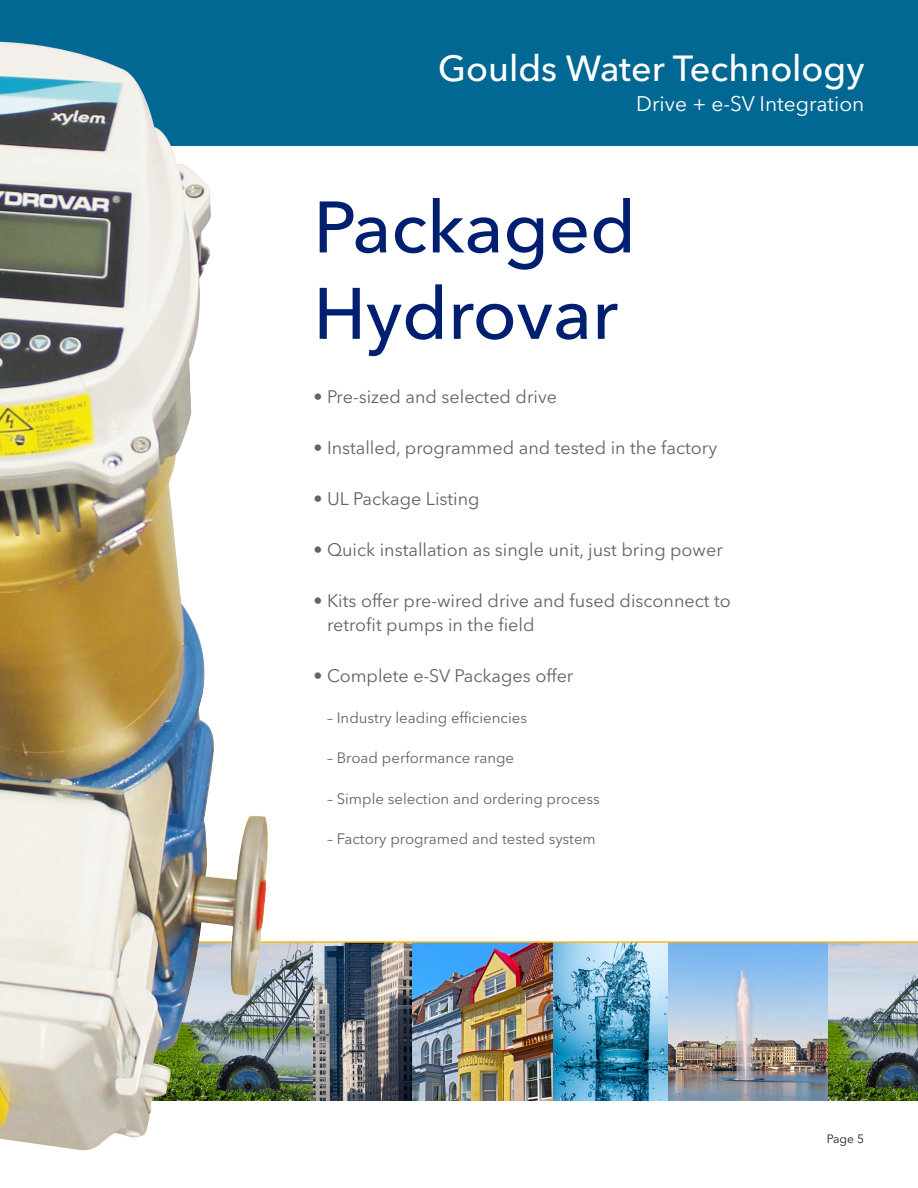
<style>
.page{position:relative;width:918px;height:1188px;background:#fff}
.page>*{position:absolute;margin:0;border:0;box-sizing:border-box;transform-origin:0 0}
.t1{font:500 72px/86.4px "Avenir Next LT Pro";color:#001f70}
.t2{font:500 36px "Avenir Next LT Pro";color:#fff}
.t3{font:21px "Avenir Next LT Pro";color:#fff}
.t4{font:18px/24px "Avenir Next LT Pro";color:#636366}
.t5{font:15px "Avenir Next LT Pro";color:#636366}
.t6{font:12px "Avenir Next LT Pro";color:#231f20}
</style>
<div class="page">
<div style="left:0;top:0;width:918px;height:145px;background:#006893"></div>
<img style="left:268px;top:943px;width:650px;height:158px">
<hr style="left:0;top:941px;width:414px;height:2px;background:#fcba13">
<hr style="left:413px;top:941px;width:505px;height:2px;background:#fcba13">
<img style="left:0;top:42px;width:268px;height:1109px">
<p class="t2" style="left:438px;top:47px;width:428px">Goulds Water Technology</p>
<p class="t3" style="left:636px;top:91px;width:230px">Drive + e-SV Integration</p>
<p class="t1" style="left:314px;top:184px;width:324px">Packaged<br>Hydrovar</p>
<p class="t4" style="left:314px;top:385px;width:245px">• Pre-sized and selected drive</p>
<p class="t4" style="left:314px;top:436px;width:405px">• Installed, programmed and tested in the factory</p>
<p class="t4" style="left:314px;top:487px;width:168px">• UL Package Listing</p>
<p class="t4" style="left:314px;top:538px;width:411px">• Quick installation as single unit, just bring power</p>
<p class="t4" style="left:327px;top:589px;width:405px;text-indent:-14px">• Kits offer pre-wired drive and fused disconnect to retrofit pumps in the field</p>
<p class="t4" style="left:314px;top:664px;width:261px">• Complete e-SV Packages offer</p>
<p class="t5" style="left:327px;top:709px;width:201px">– Industry leading efficiencies</p>
<p class="t5" style="left:327px;top:749px;width:189px">– Broad performance range</p>
<p class="t5" style="left:327px;top:790px;width:274px">– Simple selection and ordering process</p>
<p class="t5" style="left:327px;top:830px;width:270px">– Factory programed and tested system</p>
<p class="t6" style="left:827px;top:1132px;width:39px">Page 5</p>
</div>
